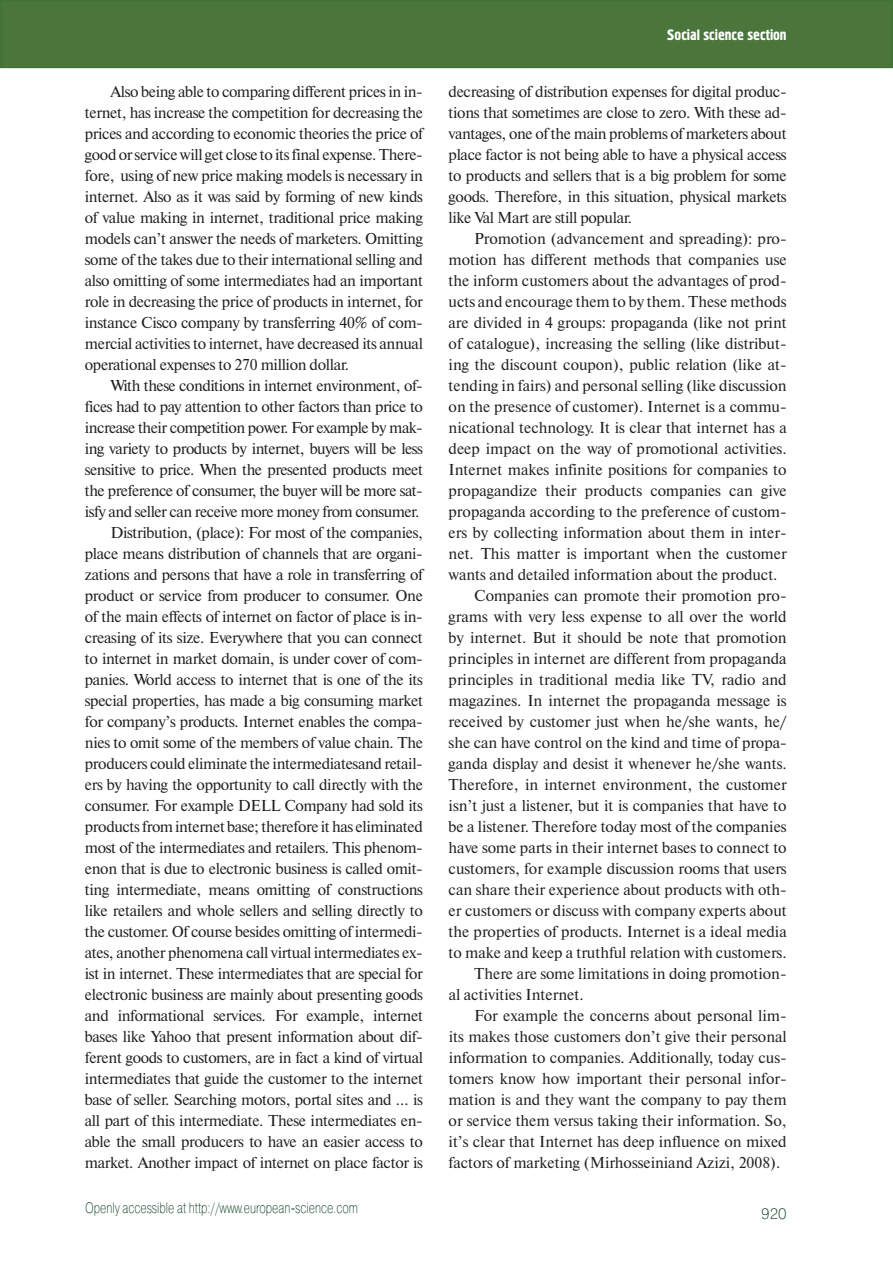
<style>
.page{position:relative;width:893px;height:1263px;background:#fff}
.page>*{position:absolute;margin:0;border:0;box-sizing:border-box;transform-origin:0 0}
.Текст_статьи{font:15.75px/21px "Newton C";letter-spacing:-.02em;color:#231f20;text-align:justify}
.Текст_статьи-2{font:15.75px/21px "Newton C";color:#231f20}
.t1{font:15px "Pragmatica Light C";color:#0b3e1f;scale:.75 1}
.t2{font:15px "Hermes C";color:#fff}
.t3{font:15px "Pragmatica Light C";color:#0b3e1f}
</style>
<div class="page">
<div style="left:1px;top:1px;width:891px;height:66px;background:#4a763b"></div>
<div style="left:0;top:0;width:893px;height:68px;border:2px solid #417236"></div>
<p class="Текст_статьи" style="left:85px;top:81px;width:340px;text-indent:26px">Also being able to comparing different prices in in&shy;ternet, has increase the competition for decreasing the prices and according to economic theories the price of good or service will get close to its final expense. There&shy;fore, using of new price making models is necessary in internet. Also as it was said by forming of new kinds of value making in internet, traditional price making models can’t answer the needs of marketers. Omitting some of the takes due to their international selling and also omitting of some intermediates had an important role in decreasing the price of products in internet, for instance Cisco company by transferring 40% of com&shy;mercial activities to internet, have decreased its annual operational expenses to 270 million dollar.</p>
<p class="Текст_статьи" style="left:85px;top:375px;width:340px;text-indent:25px">With these conditions in internet environment, of&shy;fices had to pay attention to other factors than price to increase their competition power. For example by mak&shy;ing variety to products by internet, buyers will be less sensitive to price. When the presented products meet the preference of consumer, the buyer will be more sat&shy;isfy and seller can receive more money from consumer.</p>
<p class="Текст_статьи" style="left:85px;top:522px;width:340px;text-indent:26px">Distribution, (place): For most of the companies, place means distribution of channels that are organi&shy;zations and persons that have a role in transferring of product or service from producer to consumer. One of the main effects of internet on factor of place is in&shy;creasing of its size. Everywhere that you can connect to internet in market domain, is under cover of com&shy;panies. World access to internet that is one of the its special properties, has made a big consuming market for company’s products. Internet enables the compa&shy;nies to omit some of the members of value chain. The producers could eliminate the intermediatesand retail&shy;ers by having the opportunity to call directly with the consumer. For example DELL Company had sold its products from internet base; therefore it has eliminated most of the intermediates and retailers. This phenom&shy;enon that is due to electronic business is called omit&shy;ting intermediate, means omitting of constructions like retailers and whole sellers and selling directly to the customer. Of course besides omitting of intermedi&shy;ates, another phenomena call virtual intermediates ex&shy;ist in internet. These intermediates that are special for electronic business are mainly about presenting goods and informational services. For example, internet bases like Yahoo that present information about dif&shy;ferent goods to customers, are in fact a kind of virtual intermediates that guide the customer to the internet base of seller. Searching motors, portal sites and … is all part of this intermediate. These intermediates en&shy;able the small producers to have an easier access to market. Another impact of internet on place factor is</p>
<p class="t1" style="left:85px;top:1199px;width:365px">Openly accessible at http://www.european-science.com</p>
<p class="t2" style="left:667px;top:26px;width:121px">Social science section</p>
<p class="Текст_статьи" style="left:449px;top:81px;width:340px">decreasing of distribution expenses for digital produc&shy;tions that sometimes are close to zero. With these ad&shy;vantages, one of the main problems of marketers about place factor is not being able to have a physical access to products and sellers that is a big problem for some goods. Therefore, in this situation, physical markets like Val Mart are still popular.</p>
<p class="Текст_статьи" style="left:449px;top:228px;width:340px;text-indent:26px">Promotion (advancement and spreading): pro&shy;motion has different methods that companies use the inform customers about the advantages of prod&shy;ucts and encourage them to by them. These methods are divided in 4 groups: propaganda (like not print of catalogue), increasing the selling (like distribut&shy;ing the discount coupon), public relation (like at&shy;tending in fairs) and personal selling (like discussion on the presence of customer). Internet is a commu&shy;nicational technology. It is clear that internet has a deep impact on the way of promotional activities.<br>Internet makes infinite positions for companies to propagandize their products companies can give propaganda according to the preference of custom&shy;ers by collecting information about them in inter&shy;net. This matter is important when the customer wants and detailed information about the product.</p>
<p class="Текст_статьи" style="left:449px;top:585px;width:340px;text-indent:25px">Companies can promote their promotion pro&shy;grams with very less expense to all over the world by internet. But it should be note that promotion principles in internet are different from propaganda principles in traditional media like TV, radio and magazines. In internet the propaganda message is received by customer just when he/she wants, he/ she can have control on the kind and time of propa&shy;ganda display and desist it whenever he/she wants.<br>Therefore, in internet environment, the customer isn’t just a listener, but it is companies that have to be a listener. Therefore today most of the companies have some parts in their internet bases to connect to customers, for example discussion rooms that users can share their experience about products with oth&shy;er customers or discuss with company experts about the properties of products. Internet is a ideal media to make and keep a truthful relation with customers.</p>
<p class="Текст_статьи-2" style="left:449px;top:963px;width:340px;text-indent:25px">There are some limitations in doing promotion&shy;al activities Internet.</p>
<p class="Текст_статьи" style="left:449px;top:1005px;width:340px;text-indent:26px">For example the concerns about personal lim&shy;its makes those customers don’t give their personal information to companies. Additionally, today cus&shy;tomers know how important their personal infor&shy;mation is and they want the company to pay them or service them versus taking their information. So, it’s clear that Internet has deep influence on mixed factors of marketing (Mirhosseiniand Azizi, 2008).</p>
<p class="t3" style="left:761px;top:1205px;width:27px">920</p>
</div>
